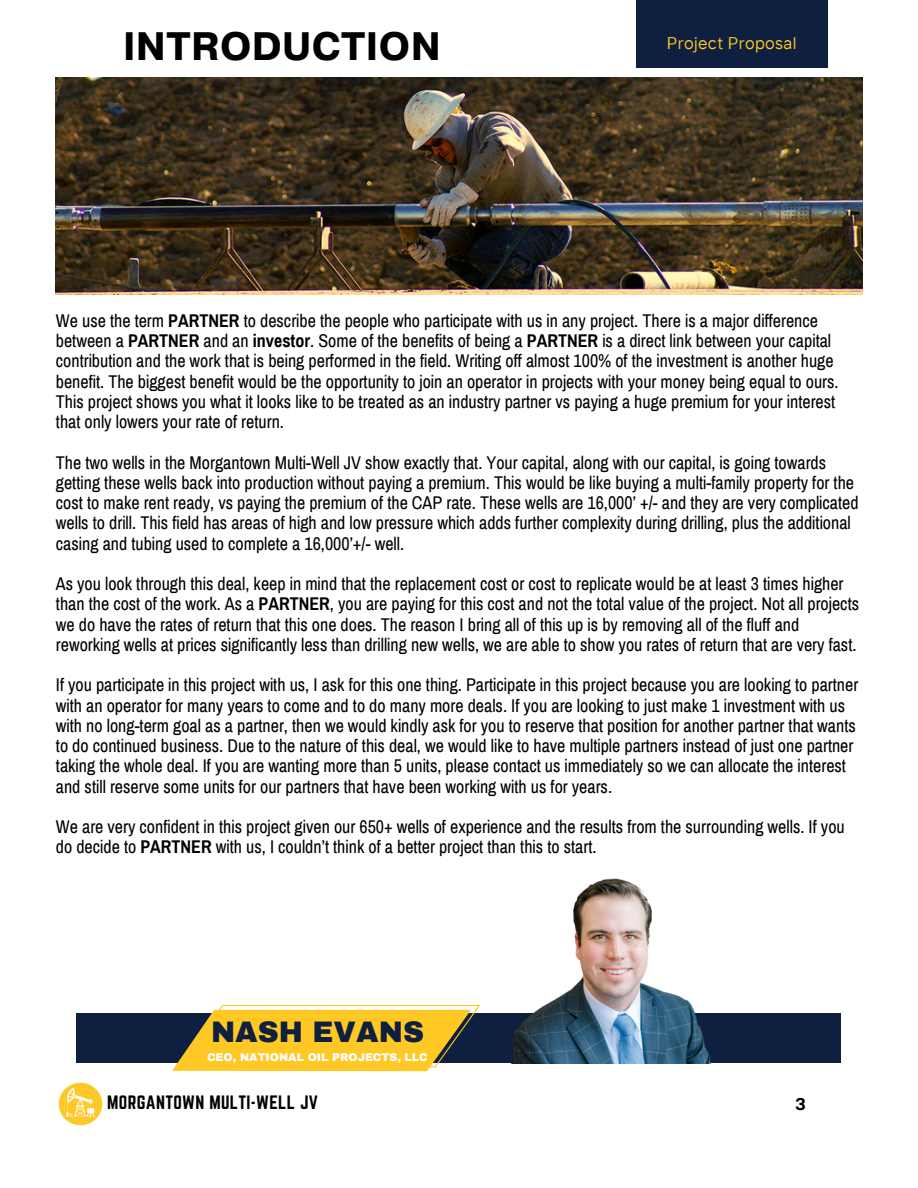
<style>
.page{position:relative;width:918px;height:1188px;background:#fff}
.page>*{position:absolute;margin:0;border:0;box-sizing:border-box;transform-origin:0 0}
.t1{font:700 39.45px "Pragmatica";letter-spacing:.01em;color:#000}
.t2{font:900 29.1px "Archivo";color:#0e1f40}
.t3{font:18px/20.2px "Archivo Narrow";color:#000}
.t4{font:16.95px "Norwester";letter-spacing:.02em;color:#000}
.t5{font:16.95px "TT Interphases";letter-spacing:.02em;color:#ffc824}
.t6{font:700 16.95px "TT Interphases";color:#000}
.t7{font:900 10.95px "Archivo";color:#fff}
.s1{font-weight:700}
</style>
<div class="page">
<img style="left:56px;top:77px;width:807px;height:218px">
<div style="left:636px;top:0;width:191px;height:67px;background:#0e1f40"></div>
<img style="left:59px;top:1082px;width:44px;height:44px">
<div style="left:77px;top:1013px;width:764px;height:50px;background:#0e1f40"></div>
<img style="left:511px;top:878px;width:200px;height:186px">
<svg style="left:172px;top:1005px;width:308px;height:66px"></svg>
<p class="t1" style="left:123px;top:20px;width:319px">INTRODUCTION</p>
<p class="t5" style="left:667px;top:33px;width:131px">Project Proposal</p>
<p class="t3" style="left:56px;top:311px;width:784px">We use the term <span class="s1">PARTNER</span> to describe the people who participate with us in any project. There is a major difference between a <span class="s1">PARTNER</span> and an <span class="s1">investor</span>. Some of the benefits of being a <span class="s1">PARTNER</span> is a direct link between your capital contribution and the work that is being performed in the field. Writing off almost 100% of the investment is another huge benefit. The biggest benefit would be the opportunity to join an operator in projects with your money being equal to ours.<br>This project shows you what it looks like to be treated as an industry partner vs paying a huge premium for your interest that only lowers your rate of return.</p>
<p class="t3" style="left:56px;top:452px;width:804px">The two wells in the Morgantown Multi-Well JV show exactly that. Your capital, along with our capital, is going towards getting these wells back into production without paying a premium. This would be like buying a multi-family property for the cost to make rent ready, vs paying the premium of the CAP rate. These wells are 16,000’ +/- and they are very complicated wells to drill. This field has areas of high and low pressure which adds further complexity during drilling, plus the additional casing and tubing used to complete a 16,000’+/- well.</p>
<p class="t3" style="left:56px;top:574px;width:805px">As you look through this deal, keep in mind that the replacement cost or cost to replicate would be at least 3 times higher than the cost of the work. As a <span class="s1">PARTNER</span>, you are paying for this cost and not the total value of the project. Not all projects we do have the rates of return that this one does. The reason I bring all of this up is by removing all of the fluff and reworking wells at prices significantly less than drilling new wells, we are able to show you rates of return that are very fast.</p>
<p class="t3" style="left:56px;top:675px;width:804px">If you participate in this project with us, I ask for this one thing. Participate in this project because you are looking to partner with an operator for many years to come and to do many more deals. If you are looking to just make 1 investment with us with no long-term goal as a partner, then we would kindly ask for you to reserve that position for another partner that wants to do continued business. Due to the nature of this deal, we would like to have multiple partners instead of just one partner taking the whole deal. If you are wanting more than 5 units, please contact us immediately so we can allocate the interest and still reserve some units for our partners that have been working with us for years.</p>
<p class="t3" style="left:56px;top:817px;width:790px">We are very confident in this project given our 650+ wells of experience and the results from the surrounding wells. If you do decide to <span class="s1">PARTNER</span> with us, I couldn’t think of a better project than this to start.</p>
<p class="t2" style="left:211px;top:1017px;width:215px">NASH EVANS</p>
<p class="t7" style="left:207px;top:1051px;width:222px">CEO, NATIONAL OIL PROJECTS, LLC</p>
<p class="t4" style="left:107px;top:1092px;width:212px">MORGANTOWN MULTI-WELL JV</p>
<p class="t6" style="left:796px;top:1093px;width:12px">3</p>
</div>
